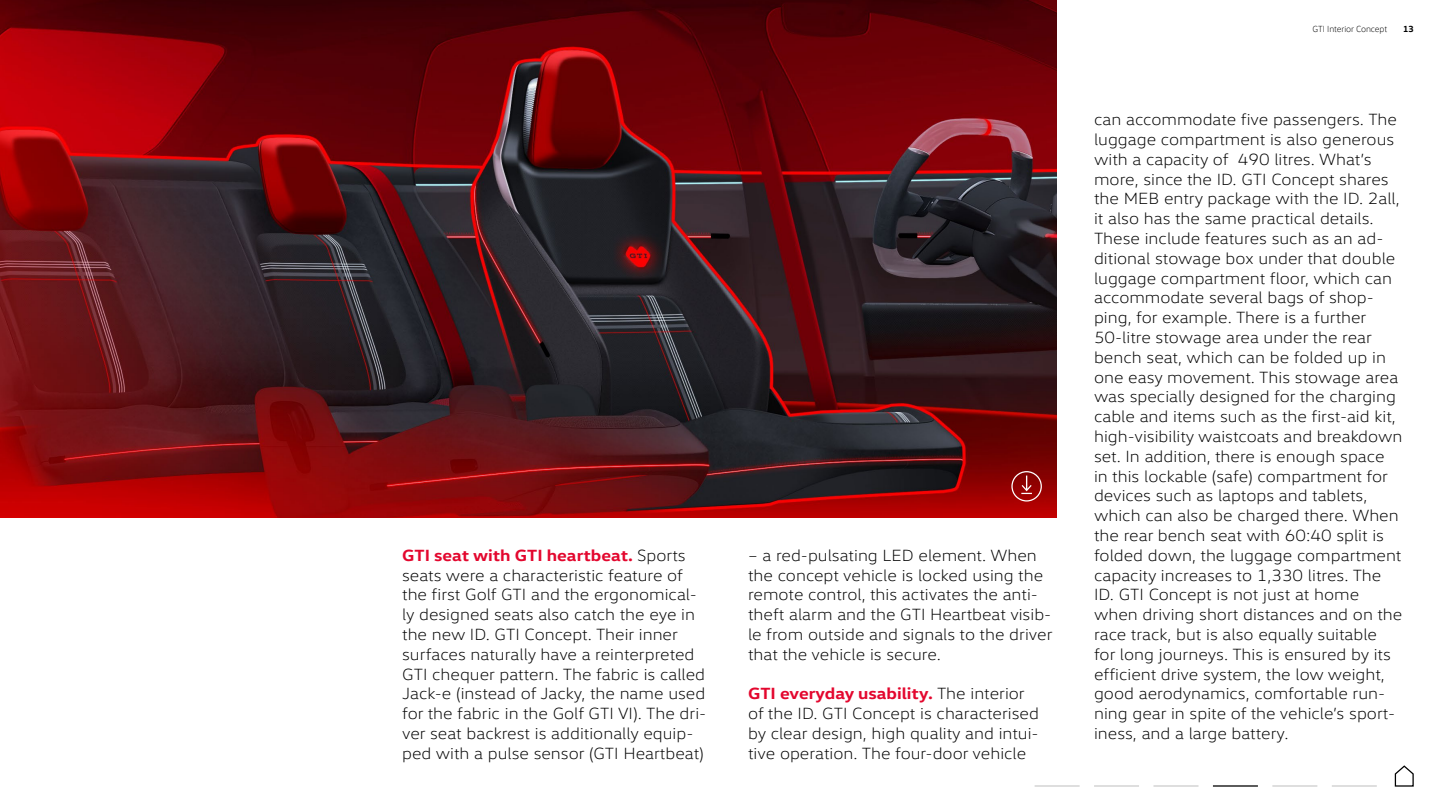
<style>
.page{position:relative;width:1440px;height:810px;background:#fff}
.page>*{position:absolute;margin:0;border:0;box-sizing:border-box;transform-origin:0 0}
.t1{font:300 16.5px/19.8px "VW Head";color:#000;scale:1.09 1}
.t2{font:300 9px "VW Head";letter-spacing:-.01em;color:#000}
.t3{font:700 9px "VW Head";color:#000}
.s1{font-weight:700;color:#e3072e}
</style>
<div class="page">
<img style="left:0;top:0;width:1057px;height:518px">
<svg style="left:1011px;top:471px;width:31px;height:31px"></svg>
<hr style="left:1094px;top:785px;width:45px;height:2px;background:#ccc">
<hr style="left:1154px;top:785px;width:45px;height:2px;background:#ccc">
<hr style="left:1035px;top:785px;width:45px;height:2px;background:#ccc">
<hr style="left:1272px;top:785px;width:45px;height:2px;background:#ccc">
<hr style="left:1213px;top:785px;width:45px;height:2px;background:#000">
<svg style="left:1394px;top:765px;width:20px;height:22px"></svg>
<hr style="left:1332px;top:785px;width:45px;height:2px;background:#ccc">
<p class="t1" style="left:402px;top:545px;width:281px"><span class="s1">GTI seat with GTI heartbeat.</span> Sports seats were a characteristic feature of the first Golf GTI and the ergonomical&shy;ly designed seats also catch the eye in the new ID. GTI Concept. Their inner surfaces naturally have a reinterpreted GTI chequer pattern. The fabric is called Jack-e (instead of Jacky, the name used for the fabric in the Golf GTI VI). The dri&shy;ver seat backrest is additionally equip&shy;ped with a pulse sensor (GTI Heartbeat)</p>
<p class="t1" style="left:748px;top:545px;width:281px">– a red-pulsating LED element. When the concept vehicle is locked using the remote control, this activates the anti&shy;theft alarm and the GTI Heartbeat visib&shy;le from outside and signals to the driver that the vehicle is secure.</p>
<p class="t1" style="left:748px;top:684px;width:268px"><span class="s1">GTI everyday usability.</span> The interior of the ID. GTI Concept is characterised by clear design, high quality and intui&shy;tive operation. The four-door vehicle</p>
<p class="t2" style="left:1313px;top:24px;width:76px">GTI Interior Concept</p>
<p class="t3" style="left:1403px;top:23px;width:12px">13</p>
<p class="t1" style="left:1094px;top:109px;width:284px">can accommodate five passengers. The luggage compartment is also generous with a capacity of 490 litres. What’s more, since the ID. GTI Concept shares the MEB entry package with the ID. 2all, it also has the same practical details.<br>These include features such as an ad&shy;ditional stowage box under that double luggage compartment floor, which can accommodate several bags of shop&shy;ping, for example. There is a further 50-litre stowage area under the rear bench seat, which can be folded up in one easy movement. This stowage area was specially designed for the charging cable and items such as the first-aid kit, high-visibility waistcoats and breakdown set. In addition, there is enough space<br>in this lockable (safe) compartment for devices such as laptops and tablets, which can also be charged there. When the rear bench seat with 60:40 split is folded down, the luggage compartment capacity increases to 1,330 litres. The ID. GTI Concept is not just at home when driving short distances and on the race track, but is also equally suitable for long journeys. This is ensured by its efficient drive system, the low weight, good aerodynamics, comfortable run&shy;ning gear in spite of the vehicle’s sport&shy;iness, and a large battery.</p>
</div>
